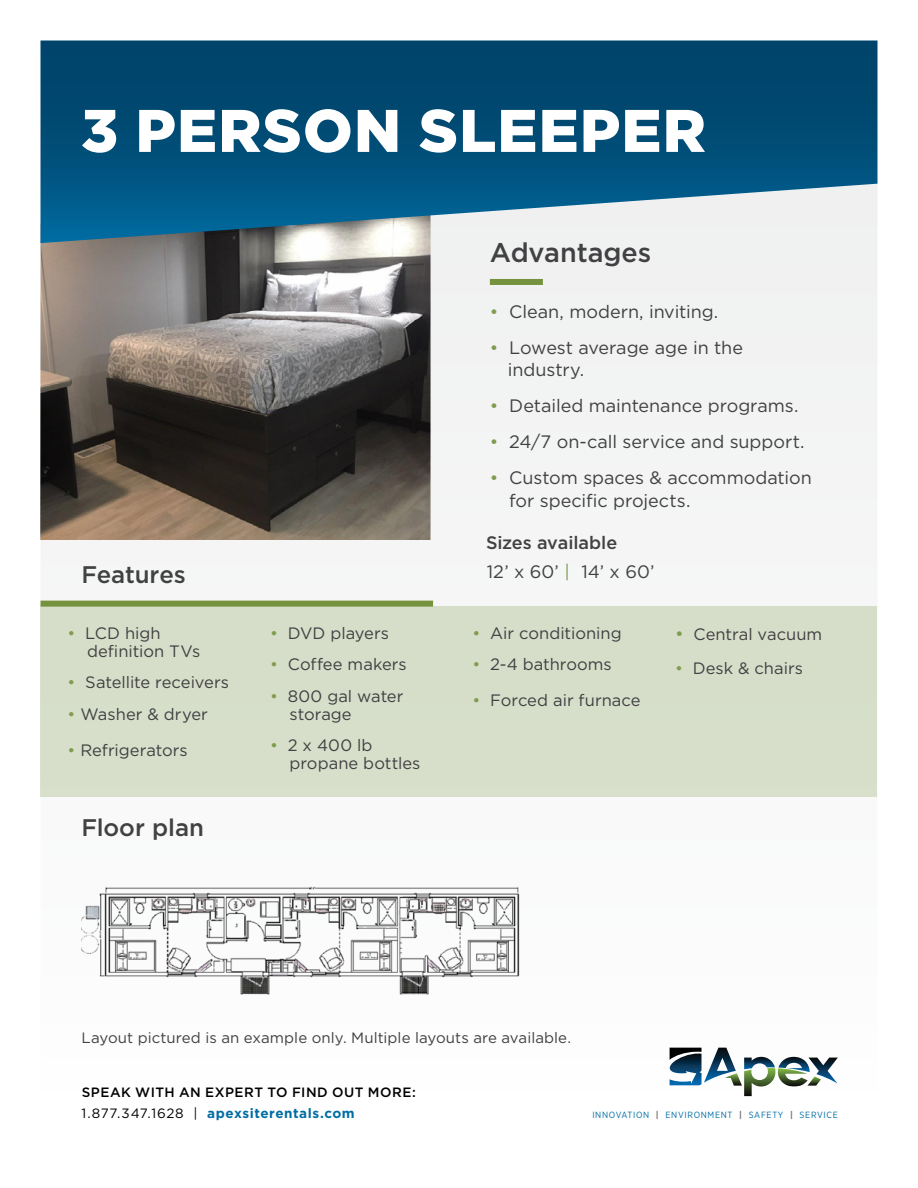
<style>
.page{position:relative;width:918px;height:1188px;background:#fff}
.page>*{position:absolute;margin:0;border:0;box-sizing:border-box;transform-origin:0 0}
.t1{font:900 60px "Gotham Pro";letter-spacing:.02em;color:#fff}
.t2{font:500 27px "Gotham Pro";letter-spacing:-.005em;color:#414042}
.t3{font:500 24px "Gotham Pro";letter-spacing:-.005em;color:#414042}
.t4{font:18px/22.5px "Gotham Pro";letter-spacing:-.005em;color:#414042}
.t5{font:500 18px/29.7px "Gotham Pro";color:#414042}
.t6{font:16.5px/18px "Gotham Pro";color:#414042}
.t7{font:15px "Gotham Pro";letter-spacing:.005em;color:#414042}
.t8{font:500 13.5px/21px "Gotham Pro";letter-spacing:.035em;color:#000}
.t9{font:9px "Gotham Narrow";letter-spacing:.075em;color:#006da3}
.s1{color:#819b4f}
.s2{font-weight:400}
.s3{font-weight:400;color:#819b4f}
.s4{font-size:18px;color:#819b4f}
.s5{font-weight:700;color:#006da3}
.s6{font-weight:700;color:#6d6e71}
</style>
<div class="page">
<div style="left:40px;top:243px;width:837px;height:854px;background:#f6f6f6"></div>
<img style="left:40px;top:243px;width:391px;height:297px">
<svg style="left:40px;top:40px;width:838px;height:203px;background:#216386"></svg>
<img style="left:670px;top:1060px;width:32px;height:26px">
<img style="left:704px;top:1048px;width:32px;height:35px">
<img style="left:744px;top:1057px;width:31px;height:39px">
<img style="left:778px;top:1057px;width:32px;height:11px">
<img style="left:808px;top:1058px;width:30px;height:26px">
<img style="left:725px;top:1073px;width:17px;height:13px">
<img style="left:778px;top:1068px;width:30px;height:19px">
<img style="left:807px;top:1076px;width:14px;height:10px">
<svg style="left:670px;top:1048px;width:32px;height:12px"></svg>
<div style="left:490px;top:279px;width:53px;height:6px;background:#75933f"></div>
<div style="left:40px;top:607px;width:838px;height:190px;background:#d6deca"></div>
<div style="left:40px;top:601px;width:393px;height:6px;background:#75933f"></div>
<img style="left:81px;top:846px;width:462px;height:155px">
<h1 class="t1" style="left:81px;top:96px;width:626px">3 PERSON SLEEPER</h1>
<h3 class="t3" style="left:81px;top:561px;width:106px">Features</h3>
<p class="t6" style="left:87px;top:624px;width:115px;text-indent:-20px"><span class="s1">•</span> LCD high definition TVs</p>
<p class="t6" style="left:68px;top:673px;width:163px"><span class="s1">•</span> Satellite receivers</p>
<p class="t6" style="left:68px;top:705px;width:142px"><span class="s1">•</span> Washer &amp; dryer</p>
<p class="t6" style="left:68px;top:741px;width:122px"><span class="s1">•</span> Refrigerators</p>
<h3 class="t3" style="left:81px;top:814px;width:124px">Floor plan</h3>
<p class="t6" style="left:270px;top:624px;width:121px"><span class="s1">•</span> DVD players</p>
<p class="t6" style="left:270px;top:655px;width:138px"><span class="s1">•</span> Coffee makers</p>
<p class="t6" style="left:290px;top:687px;width:116px;text-indent:-20px"><span class="s1">•</span> 800 gal water storage</p>
<p class="t6" style="left:290px;top:736px;width:133px;text-indent:-20px"><span class="s1">•</span> 2 x 400 lb propane bottles</p>
<h2 class="t2" style="left:490px;top:238px;width:163px">Advantages</h2>
<p class="t4" style="left:490px;top:300px;width:230px"><span class="s1">•</span> Clean, modern, inviting.</p>
<p class="t4" style="left:508px;top:336px;width:237px;text-indent:-18px"><span class="s1">•</span> Lowest average age in the industry.</p>
<p class="t4" style="left:490px;top:394px;width:310px"><span class="s1">•</span> Detailed maintenance programs.</p>
<p class="t4" style="left:490px;top:430px;width:316px"><span class="s1">•</span> 24/7 on-call service and support.</p>
<p class="t4" style="left:509px;top:466px;width:304px;text-indent:-19px"><span class="s1">•</span> Custom spaces &amp; accommodation for specific projects.</p>
<p class="t5" style="left:486px;top:527px;width:170px">Sizes available<br><span class="s2">12’ x 60’</span> <span class="s3">|</span> <span class="s2">14’ x 60’</span></p>
<p class="t6" style="left:473px;top:624px;width:151px"><span class="s1">•</span> Air conditioning</p>
<p class="t6" style="left:473px;top:655px;width:141px"><span class="s1">•</span> 2-4 bathrooms</p>
<p class="t6" style="left:473px;top:691px;width:170px"><span class="s1">•</span> Forced air furnace</p>
<p class="t6" style="left:675px;top:625px;width:149px"><span class="s4">•</span> Central vacuum</p>
<p class="t6" style="left:675px;top:659px;width:130px"><span class="s1">•</span> Desk &amp; chairs</p>
<p class="t7" style="left:82px;top:1030px;width:491px">Layout pictured is an example only. Multiple layouts are available.</p>
<p class="t8" style="left:82px;top:1081px;width:336px">SPEAK WITH AN EXPERT TO FIND OUT MORE:<br><span class="s2">1.877.347.1628 |</span> <span class="s5">apexsiterentals.com</span></p>
<p class="t9" style="left:592px;top:1109px;width:247px">INNOVATION <span class="s6">|</span> ENVIRONMENT <span class="s6">|</span> SAFETY <span class="s6">|</span> SERVICE</p>
</div>
